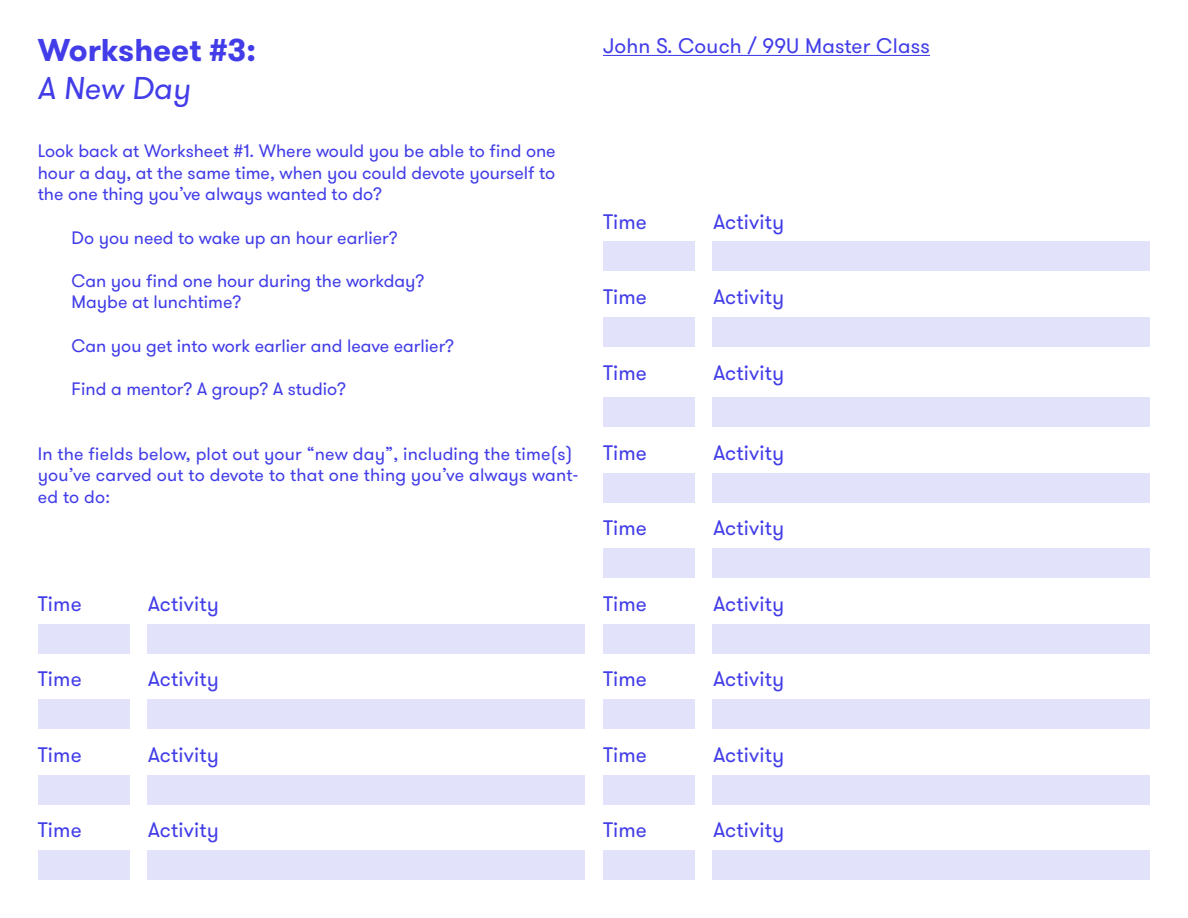
<style>
.page{position:relative;width:1188px;height:918px;background:#fff}
.page>*{position:absolute;margin:0;border:0;box-sizing:border-box;transform-origin:0 0}
.t1{font:700 31.5px "GT Walsheim Pro";color:#423de8}
.t2{font:italic 31.5px "GT Walsheim Pro";color:#423de8}
.t3{font:21px "GT Walsheim Pro";letter-spacing:.01em;color:#423de8}
.t4{font:18px/21.6px "GT Walsheim Pro";color:#423de8}
</style>
<div class="page">
<hr style="left:603px;top:55px;width:327px;height:1px;background:#423de8">
<div style="left:38px;top:624px;width:91px;height:29px;background:#e3e2fb"></div>
<div style="left:38px;top:850px;width:91px;height:30px;background:#e3e2fb"></div>
<div style="left:603px;top:850px;width:91px;height:30px;background:#e3e2fb"></div>
<div style="left:38px;top:699px;width:91px;height:30px;background:#e3e2fb"></div>
<div style="left:38px;top:775px;width:91px;height:30px;background:#e3e2fb"></div>
<div style="left:603px;top:775px;width:91px;height:30px;background:#e3e2fb"></div>
<div style="left:147px;top:624px;width:438px;height:29px;background:#e3e2fb"></div>
<div style="left:147px;top:850px;width:438px;height:30px;background:#e3e2fb"></div>
<div style="left:712px;top:850px;width:438px;height:30px;background:#e3e2fb"></div>
<div style="left:147px;top:699px;width:438px;height:30px;background:#e3e2fb"></div>
<div style="left:147px;top:775px;width:438px;height:30px;background:#e3e2fb"></div>
<div style="left:712px;top:775px;width:438px;height:30px;background:#e3e2fb"></div>
<div style="left:603px;top:397px;width:91px;height:30px;background:#e3e2fb"></div>
<div style="left:603px;top:624px;width:91px;height:30px;background:#e3e2fb"></div>
<div style="left:603px;top:473px;width:91px;height:29px;background:#e3e2fb"></div>
<div style="left:603px;top:242px;width:91px;height:29px;background:#e3e2fb"></div>
<div style="left:603px;top:700px;width:91px;height:29px;background:#e3e2fb"></div>
<div style="left:603px;top:548px;width:91px;height:30px;background:#e3e2fb"></div>
<div style="left:603px;top:317px;width:91px;height:30px;background:#e3e2fb"></div>
<div style="left:712px;top:397px;width:438px;height:30px;background:#e3e2fb"></div>
<div style="left:712px;top:624px;width:438px;height:30px;background:#e3e2fb"></div>
<div style="left:712px;top:473px;width:438px;height:29px;background:#e3e2fb"></div>
<div style="left:712px;top:242px;width:438px;height:29px;background:#e3e2fb"></div>
<div style="left:712px;top:700px;width:438px;height:29px;background:#e3e2fb"></div>
<div style="left:712px;top:548px;width:438px;height:30px;background:#e3e2fb"></div>
<div style="left:712px;top:317px;width:438px;height:30px;background:#e3e2fb"></div>
<h1 class="t1" style="left:38px;top:30px;width:220px">Worksheet #3:</h1>
<h1 class="t2" style="left:38px;top:68px;width:154px">A New Day</h1>
<p class="t4" style="left:38px;top:141px;width:519px;text-align:justify">Look back at Worksheet #1. Where would you be able to find one hour a day, at the same time, when you could devote yourself to the one thing you’ve always wanted to do?</p>
<p class="t4" style="left:72px;top:227px;width:328px">Do you need to wake up an hour earlier?</p>
<p class="t4" style="left:72px;top:270px;width:355px">Can you find one hour during the workday?<br>Maybe at lunchtime?</p>
<p class="t4" style="left:72px;top:335px;width:384px">Can you get into work earlier and leave earlier?</p>
<p class="t4" style="left:72px;top:378px;width:276px">Find a mentor? A group? A studio?</p>
<p class="t4" style="left:38px;top:443px;width:542px">In the fields below, plot out your “new day”, including the time(s) you’ve carved out to devote to that one thing you’ve always want&shy;ed to do:</p>
<p class="t3" style="left:603px;top:33px;width:329px">John S. Couch / 99U Master Class</p>
<p class="t3" style="left:603px;top:208px;width:45px">Time</p>
<p class="t3" style="left:713px;top:208px;width:72px">Activity</p>
<p class="t3" style="left:603px;top:284px;width:45px">Time</p>
<p class="t3" style="left:713px;top:284px;width:72px">Activity</p>
<p class="t3" style="left:603px;top:359px;width:45px">Time</p>
<p class="t3" style="left:713px;top:359px;width:72px">Activity</p>
<p class="t3" style="left:603px;top:439px;width:45px">Time</p>
<p class="t3" style="left:713px;top:439px;width:72px">Activity</p>
<p class="t3" style="left:603px;top:515px;width:45px">Time</p>
<p class="t3" style="left:713px;top:515px;width:72px">Activity</p>
<p class="t3" style="left:38px;top:590px;width:45px">Time</p>
<p class="t3" style="left:148px;top:590px;width:72px">Activity</p>
<p class="t3" style="left:603px;top:590px;width:45px">Time</p>
<p class="t3" style="left:713px;top:590px;width:72px">Activity</p>
<p class="t3" style="left:38px;top:666px;width:45px">Time</p>
<p class="t3" style="left:148px;top:666px;width:72px">Activity</p>
<p class="t3" style="left:38px;top:741px;width:45px">Time</p>
<p class="t3" style="left:148px;top:741px;width:72px">Activity</p>
<p class="t3" style="left:603px;top:666px;width:45px">Time</p>
<p class="t3" style="left:713px;top:666px;width:72px">Activity</p>
<p class="t3" style="left:603px;top:742px;width:45px">Time</p>
<p class="t3" style="left:713px;top:742px;width:72px">Activity</p>
<p class="t3" style="left:38px;top:817px;width:45px">Time</p>
<p class="t3" style="left:148px;top:817px;width:72px">Activity</p>
<p class="t3" style="left:603px;top:817px;width:45px">Time</p>
<p class="t3" style="left:713px;top:817px;width:72px">Activity</p>
</div>
